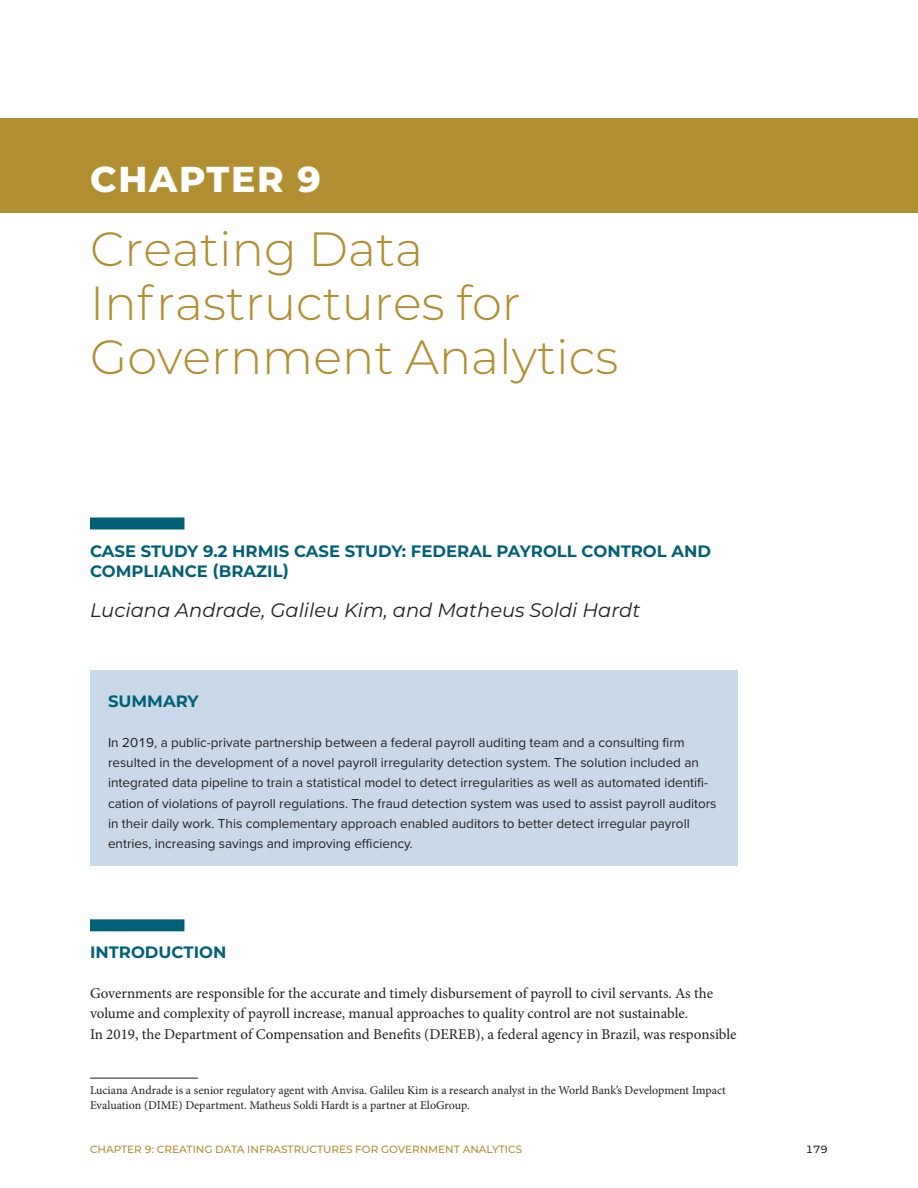
<style>
.page{position:relative;width:918px;height:1188px;background:#fff}
.page>*{position:absolute;margin:0;border:0;box-sizing:border-box;transform-origin:0 0}
.t1{font:300 48px/54px "Montserrat";color:#b18f30}
.t2{font:800 36px "Montserrat";letter-spacing:.05em;color:#fff}
.AU{font:italic 19.5px "Montserrat";color:#231f20}
.H1_summ_head{font:700 16.5px/20.2px "Montserrat";color:#006176}
.TX1{font:15px/20.2px "Minion Pro";letter-spacing:-.005em;color:#231f20}
.SUMTX{font:13.5px/20.2px "Proxima Nova";color:#231f20}
.FTN{font:12px/15px "Minion Pro";color:#231f20}
.t3{font:500 10.5px "Montserrat";color:#b18f30}
.t4{font:500 10.5px "Montserrat";color:#231f20}
</style>
<div class="page">
<div style="left:90px;top:518px;width:94px;height:12px;background:#006176"></div>
<hr style="left:90px;top:1078px;width:108px;height:1px;background:#231f20">
<div style="left:90px;top:671px;width:648px;height:195px;background:#cad9ea"></div>
<div style="left:90px;top:919px;width:94px;height:12px;background:#006176"></div>
<div style="left:0;top:118px;width:918px;height:95px;background:#b18f30"></div>
<h2 class="t2" style="left:90px;top:153px;width:232px">CHAPTER 9</h2>
<h1 class="t1" style="left:90px;top:220px;width:530px">Creating Data<br>Infrastructures for<br>Government Analytics</h1>
<h1 class="H1_summ_head" style="left:90px;top:540px;width:623px">CASE STUDY 9.2 HRMIS CASE STUDY: FEDERAL PAYROLL CONTROL AND<br>COMPLIANCE (BRAZIL)</h1>
<p class="AU" style="left:90px;top:596px;width:552px">Luciana Andrade, Galileu Kim, and Matheus Soldi Hardt</p>
<p class="H1_summ_head" style="left:108px;top:690px;width:92px">SUMMARY</p>
<p class="SUMTX" style="left:108px;top:732px;width:610px">In 2019, a public-private partnership between a federal payroll auditing team and a consulting firm resulted in the development of a novel payroll irregularity detection system. The solution included an integrated data pipeline to train a statistical model to detect irregularities as well as automated identifi&shy;cation of violations of payroll regulations. The fraud detection system was used to assist payroll auditors in their daily work. This complementary approach enabled auditors to better detect irregular payroll entries, increasing savings and improving efficiency.</p>
<h1 class="H1_summ_head" style="left:90px;top:942px;width:138px">INTRODUCTION</h1>
<p class="TX1" style="left:90px;top:983px;width:648px">Governments are responsible for the accurate and timely disbursement of payroll to civil servants. As the volume and complexity of payroll increase, manual approaches to quality control are not sustainable.<br>In 2019, the Department of Compensation and Benefits (DEREB), a federal agency in Brazil, was responsible</p>
<p class="FTN" style="left:90px;top:1082px;width:637px">Luciana Andrade is a senior regulatory agent with Anvisa. Galileu Kim is a research analyst in the World Bank’s Development Impact<br>Evaluation (DIME) Department. Matheus Soldi Hardt is a partner at EloGroup.</p>
<p class="t3" style="left:90px;top:1142px;width:434px">CHAPTER 9: CREATING DATA INFRASTRUCTURES FOR GOVERNMENT ANALYTICS</p>
<p class="t4" style="left:806px;top:1142px;width:24px">179</p>
</div>
